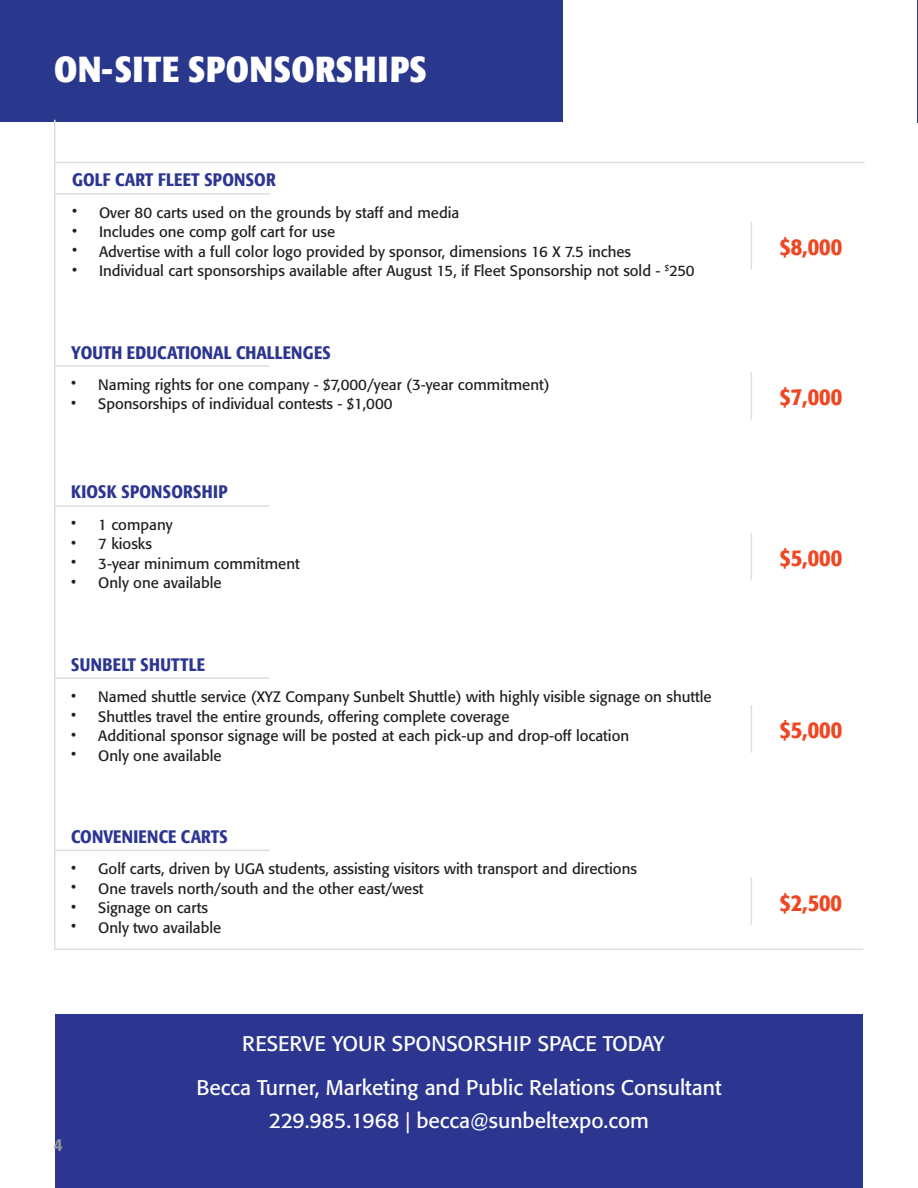
<style>
.page{position:relative;width:918px;height:1188px;background:#fff}
.page>*{position:absolute;margin:0;border:0;box-sizing:border-box;transform-origin:0 0}
.t1{font:700 condensed 36px "Formata";letter-spacing:.02em;color:#fff}
.t2{font:500 condensed 24px "Formata";color:#ed4823}
.t3{font:21px "Formata";color:#fff}
.t4{font:500 condensed 18px "Formata";letter-spacing:.01em;color:#2c3691}
.t5{font:500 condensed 18px "Formata";color:#939598}
.t6{font:15px "Formata";color:#231f20}
</style>
<div class="page">
<div style="left:56px;top:1014px;width:807px;height:174px;background:#2c3691"></div>
<hr style="left:917px;top:0;width:1px;height:122px;background:#29388d">
<div style="left:0;top:0;width:562px;height:121px;background:#29388d"></div>
<hr style="left:54px;top:120px;width:2px;height:829px;background:#dedfe0">
<hr style="left:56px;top:162px;width:809px;height:1px;background:#dedfe0">
<hr style="left:54px;top:949px;width:809px;height:1px;background:#dedfe0">
<hr style="left:55px;top:193px;width:216px;height:2px;background:#dedfe0">
<hr style="left:751px;top:222px;width:1px;height:48px;background:#dedfe0">
<hr style="left:54px;top:365px;width:216px;height:2px;background:#dedfe0">
<hr style="left:751px;top:372px;width:1px;height:47px;background:#dedfe0">
<hr style="left:54px;top:505px;width:216px;height:2px;background:#dedfe0">
<hr style="left:751px;top:533px;width:1px;height:47px;background:#dedfe0">
<hr style="left:54px;top:677px;width:216px;height:2px;background:#dedfe0">
<hr style="left:751px;top:705px;width:1px;height:48px;background:#dedfe0">
<hr style="left:54px;top:850px;width:216px;height:1px;background:#dedfe0">
<hr style="left:751px;top:877px;width:1px;height:48px;background:#dedfe0">
<p class="t1" style="left:54px;top:46px;width:374px">ON-SITE SPONSORSHIPS</p>
<p class="t4" style="left:72px;top:169px;width:205px">GOLF CART FLEET SPONSOR</p>
<p class="t6" style="left:72px;top:203px;width:389px">• Over 80 carts used on the grounds by staff and media</p>
<p class="t6" style="left:72px;top:223px;width:265px">• Includes one comp golf cart for use</p>
<p class="t6" style="left:72px;top:242px;width:561px">• Advertise with a full color logo provided by sponsor, dimensions 16 X 7.5 inches</p>
<p class="t6" style="left:72px;top:262px;width:624px">• Individual cart sponsorships available after August 15, if Fleet Sponsorship not sold - <sup>$</sup>250</p>
<p class="t4" style="left:71px;top:341px;width:261px">YOUTH EDUCATIONAL CHALLENGES</p>
<p class="t6" style="left:71px;top:376px;width:480px">• Naming rights for one company - $7,000/year (3-year commitment)</p>
<p class="t6" style="left:71px;top:395px;width:323px">• Sponsorships of individual contests - $1,000</p>
<p class="t4" style="left:71px;top:481px;width:158px">KIOSK SPONSORSHIP</p>
<p class="t6" style="left:71px;top:515px;width:103px">• 1 company</p>
<p class="t6" style="left:71px;top:535px;width:82px">• 7 kiosks</p>
<p class="t6" style="left:71px;top:554px;width:230px">• 3-year minimum commitment</p>
<p class="t6" style="left:71px;top:574px;width:152px">• Only one available</p>
<p class="t4" style="left:71px;top:653px;width:135px">SUNBELT SHUTTLE</p>
<p class="t6" style="left:71px;top:688px;width:642px">• Named shuttle service (XYZ Company Sunbelt Shuttle) with highly visible signage on shuttle</p>
<p class="t6" style="left:71px;top:707px;width:440px">• Shuttles travel the entire grounds, offering complete coverage</p>
<p class="t6" style="left:71px;top:727px;width:559px">• Additional sponsor signage will be posted at each pick-up and drop-off location</p>
<p class="t6" style="left:71px;top:746px;width:152px">• Only one available</p>
<p class="t4" style="left:71px;top:826px;width:158px">CONVENIENCE CARTS</p>
<p class="t6" style="left:71px;top:860px;width:567px">• Golf carts, driven by UGA students, assisting visitors with transport and directions</p>
<p class="t6" style="left:71px;top:879px;width:354px">• One travels north/south and the other east/west</p>
<p class="t6" style="left:71px;top:899px;width:138px">• Signage on carts</p>
<p class="t6" style="left:71px;top:918px;width:152px">• Only two available</p>
<p class="t3" style="left:242px;top:1031px;width:424px">RESERVE YOUR SPONSORSHIP SPACE TODAY</p>
<p class="t5" style="left:54px;top:1134px;width:10px">4</p>
<p class="t3" style="left:196px;top:1074px;width:527px">Becca Turner, Marketing and Public Relations Consultant</p>
<p class="t3" style="left:269px;top:1107px;width:382px">229.985.1968 | becca@sunbeltexpo.com</p>
<p class="t2" style="left:780px;top:232px;width:64px">$8,000</p>
<p class="t2" style="left:780px;top:382px;width:64px">$7,000</p>
<p class="t2" style="left:780px;top:543px;width:64px">$5,000</p>
<p class="t2" style="left:780px;top:715px;width:64px">$5,000</p>
<p class="t2" style="left:780px;top:888px;width:64px">$2,500</p>
</div>
